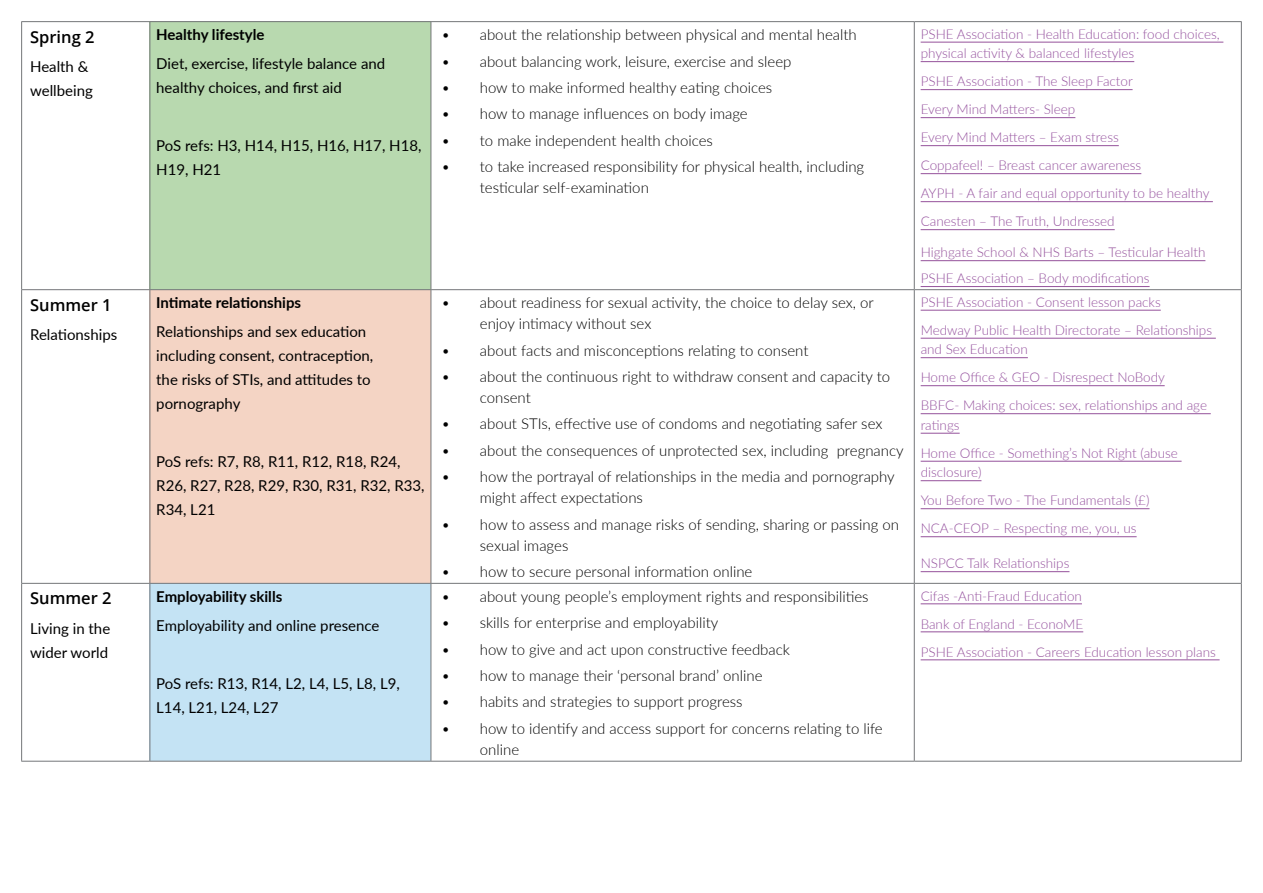
<style>
.page{position:relative;width:1263px;height:893px;background:#fff}
.page>*{position:absolute;margin:0;border:0;box-sizing:border-box;transform-origin:0 0}
.t1{font:600 16.5px "Open Sans";color:#000}
.t2{font:300 15px/21px "Lato";color:#000}
.t3{font:15px/24px "Lato";color:#000}
.t4{font:700 15px "Lato";color:#000}
.t5{font:300 13.5px/28px "Lato";color:#95519e}
.t6{font:300 13.5px "Lato";color:#95529b}
</style>
<div class="page">
<div style="left:150px;top:22px;width:281px;height:268px;background:#b8d9af"></div>
<div style="left:150px;top:290px;width:281px;height:293px;background:#f4d4c4"></div>
<div style="left:150px;top:583px;width:281px;height:178px;background:#c4e3f4"></div>
<hr style="left:21px;top:21px;width:129px;height:1px;background:#747679">
<hr style="left:21px;top:22px;width:1px;height:267px;background:#747679">
<hr style="left:150px;top:21px;width:281px;height:1px;background:#747679">
<hr style="left:150px;top:22px;width:1px;height:267px;background:#747679">
<hr style="left:431px;top:21px;width:483px;height:1px;background:#747679">
<hr style="left:431px;top:22px;width:1px;height:267px;background:#747679">
<hr style="left:914px;top:21px;width:328px;height:1px;background:#747679">
<hr style="left:914px;top:22px;width:1px;height:267px;background:#747679">
<hr style="left:1241px;top:22px;width:1px;height:267px;background:#747679">
<hr style="left:21px;top:289px;width:129px;height:1px;background:#747679">
<hr style="left:21px;top:290px;width:1px;height:293px;background:#747679">
<hr style="left:150px;top:289px;width:281px;height:1px;background:#747679">
<hr style="left:150px;top:290px;width:1px;height:293px;background:#747679">
<hr style="left:431px;top:289px;width:483px;height:1px;background:#747679">
<hr style="left:431px;top:290px;width:1px;height:293px;background:#747679">
<hr style="left:914px;top:289px;width:328px;height:1px;background:#747679">
<hr style="left:914px;top:290px;width:1px;height:293px;background:#747679">
<hr style="left:1241px;top:290px;width:1px;height:293px;background:#747679">
<hr style="left:21px;top:583px;width:129px;height:1px;background:#747679">
<hr style="left:21px;top:584px;width:1px;height:177px;background:#747679">
<hr style="left:150px;top:583px;width:281px;height:1px;background:#747679">
<hr style="left:150px;top:584px;width:1px;height:177px;background:#747679">
<hr style="left:431px;top:583px;width:483px;height:1px;background:#747679">
<hr style="left:431px;top:584px;width:1px;height:177px;background:#747679">
<hr style="left:914px;top:583px;width:328px;height:1px;background:#747679">
<hr style="left:914px;top:584px;width:1px;height:177px;background:#747679">
<hr style="left:1241px;top:584px;width:1px;height:177px;background:#747679">
<hr style="left:21px;top:761px;width:129px;height:1px;background:#747679">
<hr style="left:150px;top:761px;width:281px;height:1px;background:#747679">
<hr style="left:431px;top:761px;width:483px;height:1px;background:#747679">
<hr style="left:914px;top:761px;width:328px;height:1px;background:#747679">
<hr style="left:921px;top:42px;width:302px;height:1px;background:#95529b">
<hr style="left:921px;top:61px;width:213px;height:1px;background:#95529b">
<hr style="left:921px;top:89px;width:211px;height:1px;background:#95529b">
<hr style="left:921px;top:117px;width:154px;height:1px;background:#95529b">
<hr style="left:921px;top:145px;width:198px;height:1px;background:#95529b">
<hr style="left:921px;top:173px;width:220px;height:1px;background:#95529b">
<hr style="left:921px;top:201px;width:292px;height:1px;background:#95529b">
<hr style="left:921px;top:229px;width:194px;height:1px;background:#95529b">
<hr style="left:921px;top:260px;width:284px;height:1px;background:#95529b">
<hr style="left:921px;top:286px;width:228px;height:1px;background:#95529b">
<hr style="left:921px;top:310px;width:240px;height:1px;background:#95529b">
<hr style="left:921px;top:338px;width:295px;height:1px;background:#95529b">
<hr style="left:921px;top:357px;width:107px;height:1px;background:#95529b">
<hr style="left:921px;top:385px;width:244px;height:1px;background:#95529b">
<hr style="left:921px;top:413px;width:290px;height:1px;background:#95529b">
<hr style="left:921px;top:433px;width:39px;height:1px;background:#95529b">
<hr style="left:921px;top:461px;width:260px;height:1px;background:#95529b">
<hr style="left:921px;top:480px;width:60px;height:1px;background:#95529b">
<hr style="left:921px;top:508px;width:228px;height:1px;background:#95529b">
<hr style="left:921px;top:536px;width:216px;height:1px;background:#95529b">
<hr style="left:921px;top:571px;width:148px;height:1px;background:#95529b">
<hr style="left:921px;top:604px;width:161px;height:1px;background:#95529b">
<hr style="left:921px;top:632px;width:162px;height:1px;background:#95529b">
<hr style="left:921px;top:660px;width:298px;height:1px;background:#95529b">
<p class="t1" style="left:30px;top:25px;width:66px">Spring 2</p>
<p class="t3" style="left:30px;top:54px;width:64px">Health &amp; wellbeing</p>
<p class="t1" style="left:30px;top:293px;width:83px">Summer 1</p>
<p class="t3" style="left:30px;top:322px;width:89px">Relationships</p>
<p class="t1" style="left:30px;top:587px;width:83px">Summer 2</p>
<p class="t3" style="left:30px;top:615px;width:82px">Living in the wider world</p>
<p class="t4" style="left:156px;top:24px;width:110px">Healthy lifestyle</p>
<p class="t3" style="left:156px;top:51px;width:231px">Diet, exercise, lifestyle balance and healthy choices, and first aid</p>
<p class="t3" style="left:156px;top:133px;width:267px">PoS refs: H3, H14, H15, H16, H17, H18,<br>H19, H21</p>
<p class="t4" style="left:156px;top:292px;width:146px">Intimate relationships</p>
<p class="t3" style="left:156px;top:319px;width:218px">Relationships and sex education including consent, contraception, the risks of STIs, and attitudes to pornography</p>
<p class="t3" style="left:156px;top:449px;width:270px">PoS refs: R7, R8, R11, R12, R18, R24,<br>R26, R27, R28, R29, R30, R31, R32, R33,<br>R34, L21</p>
<p class="t4" style="left:156px;top:585px;width:128px">Employability skills</p>
<p class="t3" style="left:156px;top:613px;width:225px">Employability and online presence</p>
<p class="t3" style="left:156px;top:671px;width:245px">PoS refs: R13, R14, L2, L4, L5, L8, L9,<br>L14, L21, L24, L27</p>
<p class="t2" style="left:442px;top:24px;width:417px">• about the relationship between physical and mental health</p>
<p class="t2" style="left:442px;top:50px;width:351px">• about balancing work, leisure, exercise and sleep</p>
<p class="t2" style="left:442px;top:76px;width:332px">• how to make informed healthy eating choices</p>
<p class="t2" style="left:442px;top:103px;width:308px">• how to manage influences on body image</p>
<p class="t2" style="left:442px;top:129px;width:273px">• to make independent health choices</p>
<p class="t2" style="left:480px;top:156px;width:386px;text-indent:-38px">• to take increased responsibility for physical health, including testicular self-examination</p>
<p class="t2" style="left:480px;top:292px;width:395px;text-indent:-38px">• about readiness for sexual activity, the choice to delay sex, or enjoy intimacy without sex</p>
<p class="t2" style="left:442px;top:339px;width:368px">• about facts and misconceptions relating to consent</p>
<p class="t2" style="left:480px;top:366px;width:412px;text-indent:-38px">• about the continuous right to withdraw consent and capacity to consent</p>
<p class="t2" style="left:442px;top:413px;width:442px">• about STIs, effective use of condoms and negotiating safer sex</p>
<p class="t2" style="left:442px;top:439px;width:464px">• about the consequences of unprotected sex, including pregnancy</p>
<p class="t2" style="left:480px;top:466px;width:416px;text-indent:-38px">• how the portrayal of relationships in the media and pornography might affect expectations</p>
<p class="t2" style="left:480px;top:513px;width:421px;text-indent:-38px">• how to assess and manage risks of sending, sharing or passing on sexual images</p>
<p class="t2" style="left:442px;top:561px;width:312px">• how to secure personal information online</p>
<p class="t2" style="left:442px;top:585px;width:429px">• about young people’s employment rights and responsibilities</p>
<p class="t2" style="left:442px;top:612px;width:278px">• skills for enterprise and employability</p>
<p class="t2" style="left:442px;top:638px;width:350px">• how to give and act upon constructive feedback</p>
<p class="t2" style="left:442px;top:665px;width:322px">• how to manage their ‘personal brand’ online</p>
<p class="t2" style="left:442px;top:691px;width:302px">• habits and strategies to support progress</p>
<p class="t2" style="left:480px;top:717px;width:404px;text-indent:-38px">• how to identify and access support for concerns relating to life online</p>
<p class="t5" style="left:921px;top:24px;width:301px;line-height:19.5px">PSHE Association - Health Education: food choices, physical activity &amp; balanced lifestyles</p>
<p class="t5" style="left:921px;top:67px;width:290px">PSHE Association - The Sleep Factor<br>Every Mind Matters- Sleep<br>Every Mind Matters – Exam stress<br>Coppafeel! – Breast cancer awareness<br>AYPH - A fair and equal opportunity to be healthy Canesten – The Truth, Undressed</p>
<p class="t6" style="left:921px;top:243px;width:286px">Highgate School &amp; NHS Barts – Testicular Health</p>
<p class="t5" style="left:921px;top:264px;width:230px">PSHE Association – Body modifications</p>
<p class="t5" style="left:921px;top:288px;width:293px">PSHE Association - Consent lesson packs<br>Medway Public Health Directorate – Relationships</p>
<p class="t5" style="left:921px;top:335px;width:288px">and Sex Education<br>Home Office &amp; GEO - Disrespect NoBody<br>BBFC- Making choices: sex, relationships and age</p>
<p class="t5" style="left:921px;top:411px;width:259px">ratings<br>Home Office - Something’s Not Right (abuse</p>
<p class="t5" style="left:921px;top:458px;width:230px">disclosure)<br>You Before Two - The Fundamentals (£)<br>NCA-CEOP – Respecting me, you, us</p>
<p class="t5" style="left:921px;top:549px;width:150px">NSPCC Talk Relationships</p>
<p class="t5" style="left:921px;top:581px;width:164px">Cifas -Anti-Fraud Education<br>Bank of England - EconoME</p>
<p class="t6" style="left:921px;top:642px;width:297px">PSHE Association - Careers Education lesson plans</p>
</div>
